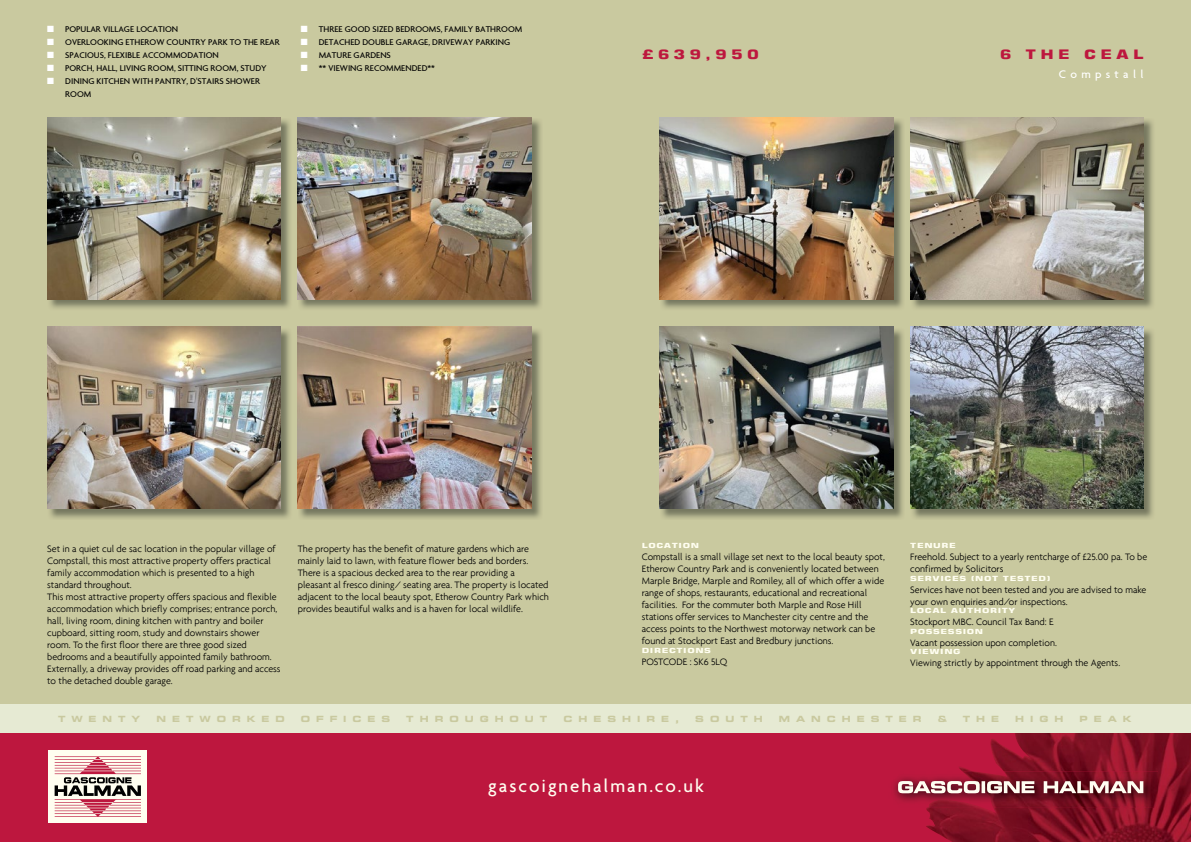
<style>
.page{position:relative;width:1191px;height:842px;background:#fff}
.page>*{position:absolute;margin:0;border:0;box-sizing:border-box;transform-origin:0 0}
.t1{font:500 19px "Agenda";letter-spacing:.1em;color:#fffef0}
.t2{font:700 13px "Square 721 BT";letter-spacing:.255em;color:#bd173e;scale:1.3 1}
.t3{font:500 12px "Agenda";letter-spacing:.36em;color:#fff}
.t4{font:300 10px/12px "Agenda";color:#000}
.t5{font:500 9px/13px "Agenda";color:#000}
.t6{font:700 expanded 8.5px "Square 721 BT";letter-spacing:.705em;color:#c9c99f}
.t7{font:700 7px "Square 721 BT";letter-spacing:.06em;color:#fffef0;scale:1.4 1}
.s1{color:#fff}
</style>
<div class="page">
<div style="left:0;top:723px;width:1191px;height:119px;background:#bd173e"></div>
<img style="left:926px;top:733px;width:254px;height:93px">
<img style="left:894px;top:777px;width:32px;height:25px">
<img style="left:926px;top:771px;width:232px;height:37px">
<svg style="left:898px;top:781px;width:81px;height:12px"></svg>
<svg style="left:981px;top:781px;width:4px;height:12px"></svg>
<svg style="left:987px;top:781px;width:47px;height:12px"></svg>
<svg style="left:1043px;top:781px;width:100px;height:12px"></svg>
<div style="left:0;top:0;width:1191px;height:706px;background:#c9c99f"></div>
<div style="left:0;top:705px;width:1191px;height:28px;background:#e6ead3"></div>
<div style="left:49px;top:750px;width:98px;height:73px;background:#fffef0"></div>
<svg style="left:55px;top:756px;width:86px;height:61px"></svg>
<img style="left:48px;top:119px;width:242px;height:190px">
<img style="left:47px;top:118px;width:234px;height:181px">
<img style="left:298px;top:118px;width:243px;height:191px">
<img style="left:298px;top:118px;width:233px;height:181px">
<img style="left:48px;top:329px;width:242px;height:190px">
<img style="left:47px;top:327px;width:234px;height:181px">
<img style="left:298px;top:328px;width:243px;height:191px">
<img style="left:298px;top:327px;width:233px;height:181px">
<img style="left:911px;top:118px;width:242px;height:191px">
<img style="left:910px;top:118px;width:233px;height:181px">
<img style="left:660px;top:118px;width:243px;height:191px">
<img style="left:660px;top:118px;width:233px;height:181px">
<img style="left:911px;top:328px;width:242px;height:191px">
<img style="left:910px;top:327px;width:233px;height:181px">
<img style="left:660px;top:328px;width:243px;height:191px">
<img style="left:660px;top:327px;width:233px;height:181px">
<p class="t5" style="left:47px;top:22px;width:132px"><span class="s1">■</span> POPULAR VILLAGE LOCATION</p>
<p class="t5" style="left:47px;top:35px;width:234px"><span class="s1">■</span> OVERLOOKING ETHEROW COUNTRY PARK TO THE REAR</p>
<p class="t5" style="left:47px;top:48px;width:173px"><span class="s1">■</span> SPACIOUS, FLEXIBLE ACCOMMODATION</p>
<p class="t5" style="left:47px;top:61px;width:221px"><span class="s1">■</span> PORCH, HALL, LIVING ROOM, SITTING ROOM, STUDY</p>
<p class="t5" style="left:65px;top:74px;width:196px;text-indent:-18px"><span class="s1">■</span> DINING KITCHEN WITH PANTRY, D'STAIRS SHOWER<br>ROOM</p>
<p class="t5" style="left:301px;top:22px;width:223px"><span class="s1">■</span> THREE GOOD SIZED BEDROOMS, FAMILY BATHROOM</p>
<p class="t5" style="left:301px;top:35px;width:211px"><span class="s1">■</span> DETACHED DOUBLE GARAGE, DRIVEWAY PARKING</p>
<p class="t5" style="left:301px;top:48px;width:92px"><span class="s1">■</span> MATURE GARDENS</p>
<p class="t5" style="left:301px;top:61px;width:136px"><span class="s1">■</span> ** VIEWING RECOMMENDED**</p>
<h2 class="t2" style="left:642px;top:47px;width:91px">£639,950</h2>
<h2 class="t2" style="left:999px;top:47px;width:112px">6 THE CEAL</h2>
<p class="t3" style="left:1058px;top:67px;width:86px">Compstall</p>
<p class="t4" style="left:47px;top:543px;width:235px">Set in a quiet cul de sac location in the popular village of Compstall, this most attractive property offers practical family accommodation which is presented to a high standard throughout.<br>This most attractive property offers spacious and flexible accommodation which briefly comprises; entrance porch, hall, living room, dining kitchen with pantry and boiler cupboard, sitting room, study and downstairs shower room. To the first floor there are three good sized bedrooms and a beautifully appointed family bathroom.<br>Externally, a driveway provides off road parking and access to the detached double garage.</p>
<p class="t4" style="left:298px;top:543px;width:253px">The property has the benefit of mature gardens which are mainly laid to lawn, with feature flower beds and borders.<br>There is a spacious decked area to the rear providing a pleasant al fresco dining/ seating area. The property is located adjacent to the local beauty spot, Etherow Country Park which provides beautiful walks and is a haven for local wildlife.</p>
<p class="t7" style="left:642px;top:542px;width:42px">LOCATION</p>
<p class="t4" style="left:642px;top:551px;width:244px">Compstall is a small village set next to the local beauty spot, Etherow Country Park and is conveniently located between Marple Bridge, Marple and Romiley, all of which offer a wide range of shops, restaurants, educational and recreational facilities. For the commuter both Marple and Rose Hill stations offer services to Manchester city centre and the access points to the Northwest motorway network can be found at Stockport East and Bredbury junctions.</p>
<p class="t7" style="left:642px;top:646px;width:51px">DIRECTIONS</p>
<p class="t4" style="left:642px;top:655px;width:87px">POSTCODE : SK6 5LQ</p>
<p class="t7" style="left:910px;top:542px;width:34px">TENURE</p>
<p class="t4" style="left:910px;top:551px;width:238px">Freehold. Subject to a yearly rentcharge of £25.00 pa. To be confirmed by Solicitors</p>
<p class="t7" style="left:910px;top:574px;width:102px">SERVICES (NOT TESTED)</p>
<p class="t4" style="left:910px;top:583px;width:238px">Services have not been tested and you are advised to make your own enquiries and/or inspections.</p>
<p class="t7" style="left:910px;top:606px;width:77px">LOCAL AUTHORITY</p>
<p class="t4" style="left:910px;top:616px;width:145px">Stockport MBC. Council Tax Band: E</p>
<p class="t7" style="left:910px;top:627px;width:54px">POSSESSION</p>
<p class="t4" style="left:910px;top:636px;width:148px">Vacant possession upon completion.</p>
<p class="t7" style="left:910px;top:647px;width:37px">VIEWING</p>
<p class="t4" style="left:910px;top:657px;width:211px">Viewing strictly by appointment through the Agents.</p>
<p class="t6" style="left:58px;top:714px;width:84px">TWENTY</p>
<p class="t6" style="left:156px;top:714px;width:130px">NETWORKED</p>
<p class="t6" style="left:301px;top:714px;width:91px">OFFICES</p>
<p class="t6" style="left:406px;top:714px;width:143px">THROUGHOUT</p>
<p class="t6" style="left:563px;top:714px;width:117px">CHESHIRE,</p>
<p class="t6" style="left:695px;top:714px;width:69px">SOUTH</p>
<p class="t6" style="left:779px;top:714px;width:144px">MANCHESTER</p>
<p class="t6" style="left:937px;top:714px;width:10px">&amp;</p>
<p class="t6" style="left:962px;top:714px;width:38px">THE</p>
<p class="t6" style="left:1015px;top:714px;width:50px">HIGH</p>
<p class="t6" style="left:1079px;top:714px;width:54px">PEAK</p>
<h1 class="t1" style="left:488px;top:774px;width:217px">gascoignehalman.co.uk</h1>
</div>
